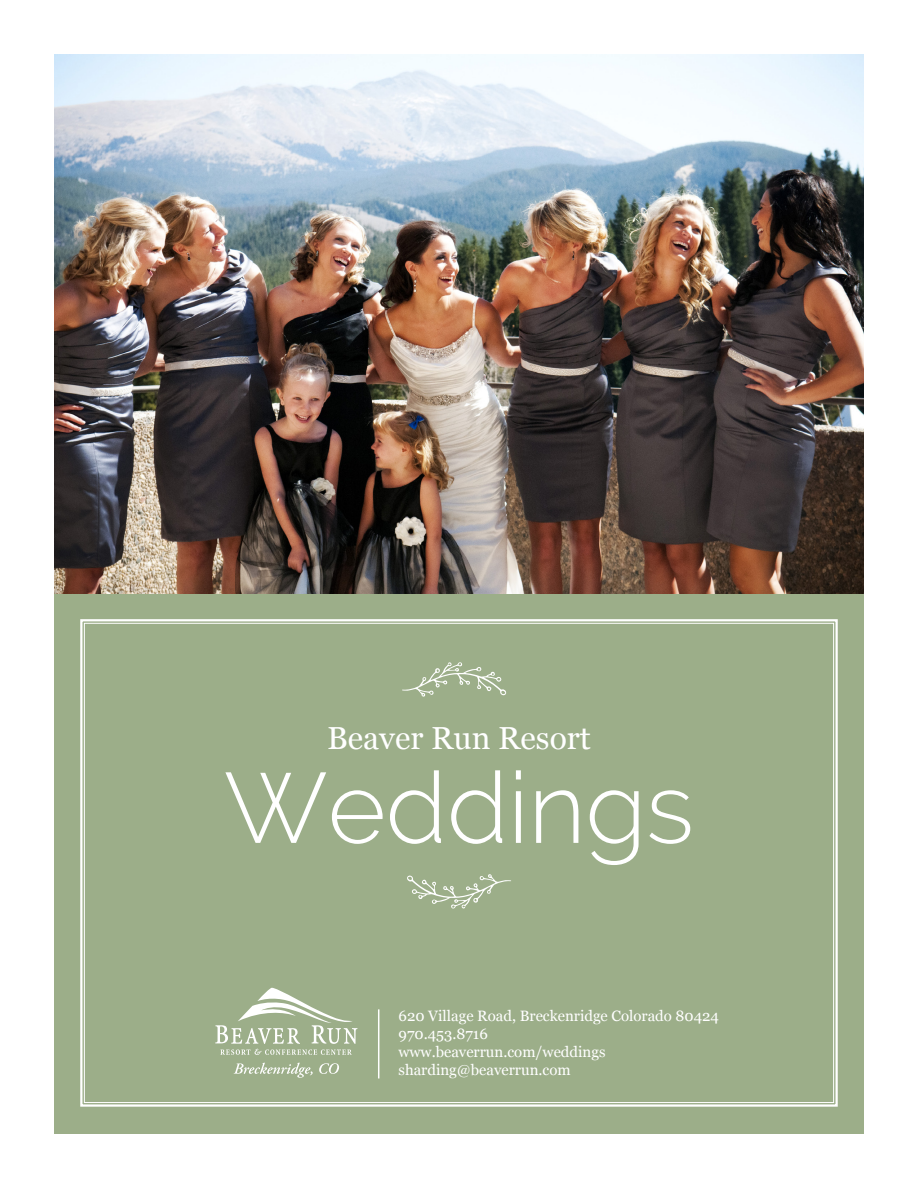
<style>
.page{position:relative;width:918px;height:1188px;background:#fff}
.page>*{position:absolute;margin:0;border:0;box-sizing:border-box;transform-origin:0 0}
.t1{font:300 99.45px "Raleway";color:#fff}
.t2{font:31.8px "Georgia";color:#fff}
.MENU_DESCRIPTION{font:15px/18px "Georgia";color:#fff}
</style>
<div class="page">
<div style="left:54px;top:594px;width:810px;height:540px;background:#9cae89"></div>
<img style="left:54px;top:54px;width:810px;height:540px">
<svg style="left:80px;top:619px;width:758px;height:488px"></svg>
<svg style="left:215px;top:988px;width:142px;height:67px"></svg>
<svg style="left:234px;top:1063px;width:79px;height:15px"></svg>
<svg style="left:319px;top:1063px;width:20px;height:11px"></svg>
<hr style="left:378px;top:1009px;width:1px;height:69px;background:#fff">
<svg style="left:406px;top:874px;width:105px;height:35px"></svg>
<svg style="left:402px;top:662px;width:105px;height:35px"></svg>
<p class="t2" style="left:327px;top:715px;width:265px">Beaver Run Resort</p>
<p class="t1" style="left:224px;top:750px;width:472px">Weddings</p>
<p class="MENU_DESCRIPTION" style="left:399px;top:1006px;width:322px">620 Village Road, Breckenridge Colorado 80424<br>970.453.8716<br>www.beaverrun.com/weddings sharding@beaverrun.com</p>
</div>
